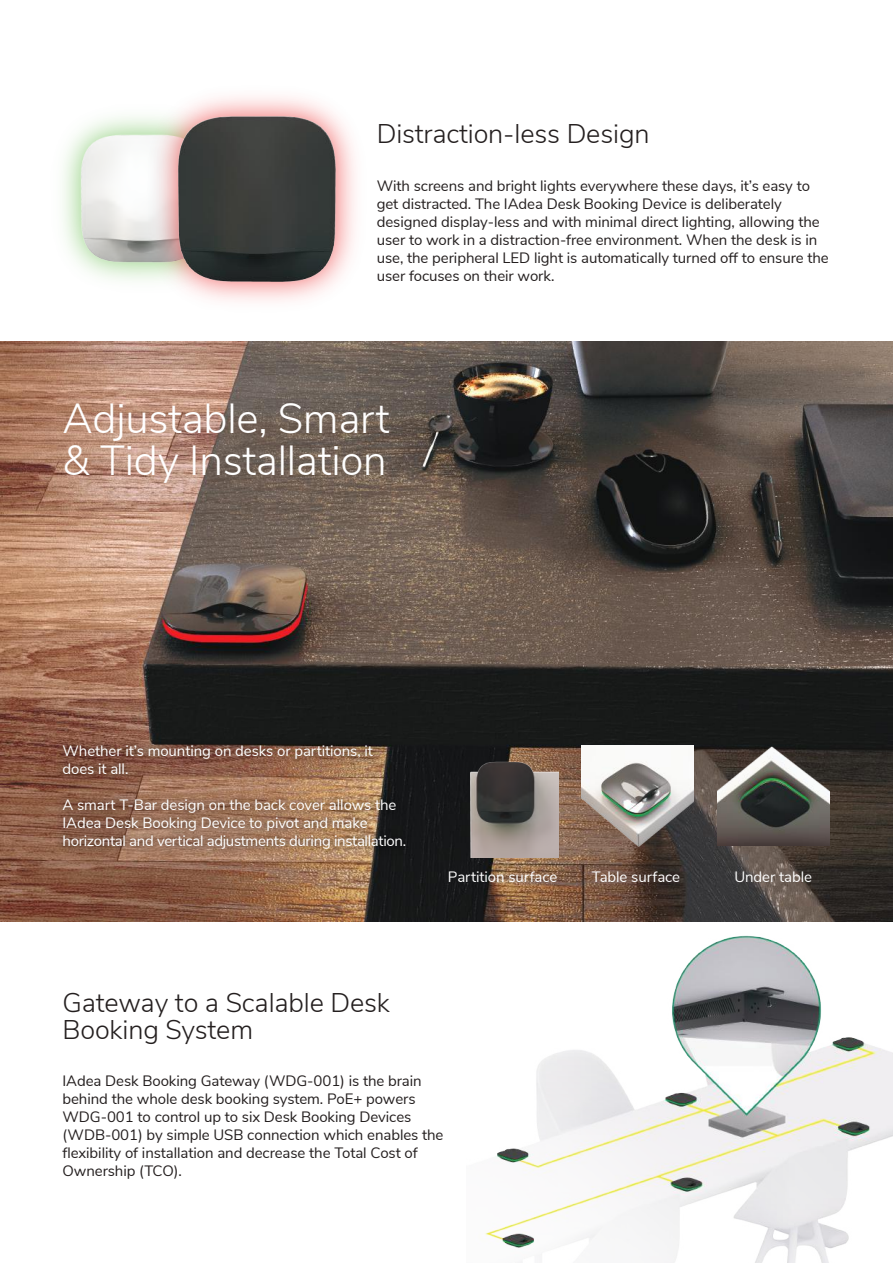
<style>
.page{position:relative;width:893px;height:1263px;background:#fff}
.page>*{position:absolute;margin:0;border:0;box-sizing:border-box;transform-origin:0 0}
.t1{font:300 42px/42px "Nunito Sans";letter-spacing:-.005em;color:#fff}
.t2{font:300 27px/27px "Nunito Sans";letter-spacing:-.005em;color:#241f1f}
.t3{font:15px/18px "Nunito Sans";letter-spacing:-.005em;color:#241f1f}
.t4{font:15px/18px "Nunito Sans";letter-spacing:-.005em;color:#fff}
</style>
<div class="page">
<img style="left:0;top:341px;width:893px;height:580px">
<img style="left:62px;top:116px;width:78px;height:165px">
<img style="left:140px;top:116px;width:5px;height:165px">
<img style="left:145px;top:97px;width:210px;height:204px">
<img style="left:447px;top:745px;width:112px;height:112px">
<img style="left:581px;top:745px;width:112px;height:112px">
<img style="left:717px;top:745px;width:112px;height:100px">
<img style="left:485px;top:935px;width:408px;height:328px">
<img style="left:50px;top:730px;width:370px;height:172px">
<h2 class="t2" style="left:377px;top:118px;width:274px">Distraction-less Design</h2>
<p class="t3" style="left:377px;top:176px;width:454px">With screens and bright lights everywhere these days, it’s easy to get distracted. The IAdea Desk Booking Device is deliberately designed display-less and with minimal direct lighting, allowing the user to work in a distraction-free environment. When the desk is in use, the peripheral LED light is automatically turned off to ensure the user focuses on their work.</p>
<h1 class="t1" style="left:62px;top:395px;width:328px">Adjustable, Smart &amp; Tidy Installation</h1>
<p class="t4" style="left:62px;top:741px;width:312px">Whether it’s mounting on desks or partitions, it does it all.</p>
<p class="t4" style="left:62px;top:795px;width:345px">A smart T-Bar design on the back cover allows the<br>IAdea Desk Booking Device to pivot and make horizontal and vertical adjustments during installation.</p>
<h2 class="t2" style="left:62px;top:987px;width:329px">Gateway to a Scalable Desk<br>Booking System</h2>
<p class="t4" style="left:448px;top:867px;width:111px">Partition surface</p>
<p class="t4" style="left:592px;top:867px;width:90px">Table surface</p>
<p class="t4" style="left:734px;top:867px;width:79px">Under table</p>
<p class="t3" style="left:62px;top:1071px;width:383px">IAdea Desk Booking Gateway (WDG-001) is the brain behind the whole desk booking system. PoE+ powers WDG-001 to control up to six Desk Booking Devices (WDB-001) by simple USB connection which enables the flexibility of installation and decrease the Total Cost of Ownership (TCO).</p>
</div>
